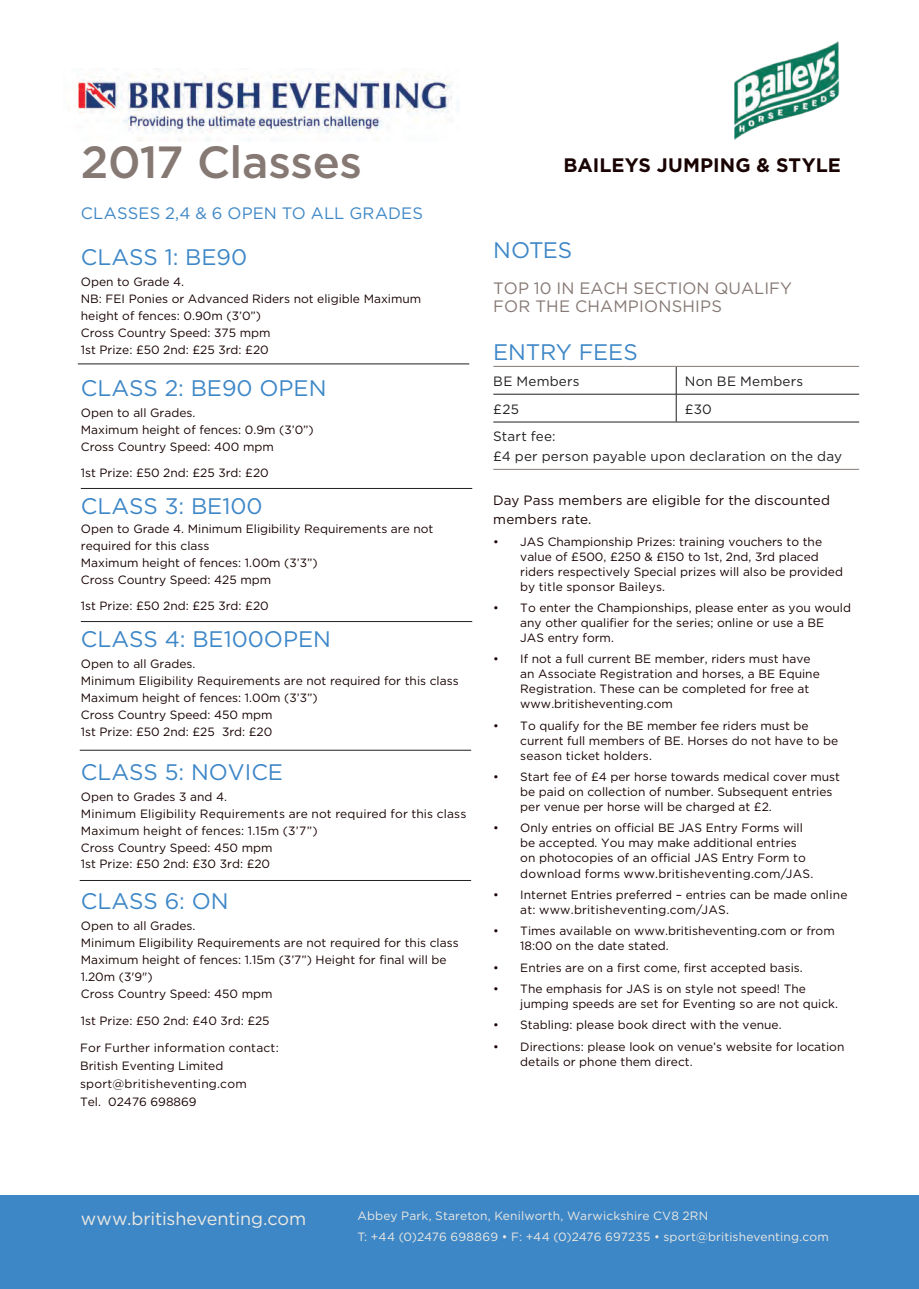
<style>
.page{position:relative;width:919px;height:1289px;background:#fff}
.page>*{position:absolute;margin:0;border:0;box-sizing:border-box;transform-origin:0 0}
.t1{font:500 45px "Gotham";letter-spacing:-.01em;color:#867974}
.t2{font:22.5px "Gotham";color:#3e87c7}
.t3{font:700 19.5px "Gotham";letter-spacing:.005em;color:#190303}
.t4{font:18px "Gotham";letter-spacing:-.005em;color:#ebe9e1}
.t5{font:16.5px/18px "Gotham";color:#867974}
.t6{font:16.5px "Gotham";letter-spacing:.01em;color:#3e87c7}
.t7{font:13.5px/19.5px "Gotham";letter-spacing:.015em;color:#231f20}
.t8{font:13.5px/19.5px "Gotham";letter-spacing:.01em;color:#190303}
.t9{font:12px/17px "Gotham";color:#190303}
.t10{font:12px/21px "Gotham";letter-spacing:.015em;color:#ebe9e1}
.t11{font:12px/18px "Gotham";letter-spacing:.02em;color:#190303}
</style>
<div class="page">
<hr style="left:493px;top:394px;width:183px;height:1px;background:#231f20">
<hr style="left:676px;top:394px;width:183px;height:1px;background:#231f20">
<svg style="left:676px;top:367px;width:1px;height:55px"></svg>
<hr style="left:493px;top:422px;width:183px;height:1px;background:#231f20">
<hr style="left:676px;top:422px;width:183px;height:1px;background:#231f20">
<hr style="left:493px;top:366px;width:183px;height:1px;background:#867974">
<hr style="left:676px;top:366px;width:183px;height:1px;background:#867974">
<hr style="left:493px;top:469px;width:183px;height:1px;background:#867974">
<hr style="left:676px;top:469px;width:183px;height:1px;background:#867974">
<hr style="left:81px;top:488px;width:391px;height:1px;background:#231f20">
<hr style="left:81px;top:621px;width:391px;height:1px;background:#231f20">
<div style="left:0;top:1195px;width:918px;height:93px;background:#3e87c7"></div>
<img style="left:77px;top:68px;width:375px;height:74px">
<img style="left:734px;top:42px;width:103px;height:83px">
<hr style="left:78px;top:363px;width:391px;height:1px;background:#231f20">
<hr style="left:80px;top:750px;width:391px;height:1px;background:#231f20">
<hr style="left:80px;top:880px;width:391px;height:1px;background:#231f20">
<h1 class="t1" style="left:81px;top:133px;width:283px">2017 Classes</h1>
<h3 class="t6" style="left:81px;top:202px;width:343px">CLASSES 2,4 &amp; 6 OPEN TO ALL GRADES</h3>
<h2 class="t2" style="left:81px;top:242px;width:168px">CLASS 1: BE90</h2>
<p class="t9" style="left:81px;top:273px;width:342px">Open to Grade 4.<br>NB: FEI Ponies or Advanced Riders not eligible Maximum height of fences: 0.90m (3’0”)<br>Cross Country Speed: 375 mpm<br>1st Prize: £50 2nd: £25 3rd: £20</p>
<h2 class="t2" style="left:81px;top:373px;width:247px">CLASS 2: BE90 OPEN</h2>
<p class="t9" style="left:81px;top:404px;width:234px">Open to all Grades.<br>Maximum height of fences: 0.9m (3’0”)<br>Cross Country Speed: 400 mpm</p>
<p class="t9" style="left:81px;top:464px;width:189px">1st Prize: £50 2nd: £25 3rd: £20</p>
<h2 class="t2" style="left:81px;top:492px;width:183px">CLASS 3: BE100</h2>
<p class="t9" style="left:81px;top:520px;width:354px">Open to Grade 4. Minimum Eligibility Requirements are not required for this class<br>Maximum height of fences: 1.00m (3’3”)<br>Cross Country Speed: 425 mpm</p>
<p class="t9" style="left:81px;top:596px;width:189px">1st Prize: £50 2nd: £25 3rd: £20</p>
<h2 class="t2" style="left:81px;top:625px;width:251px">CLASS 4: BE100OPEN</h2>
<p class="t9" style="left:81px;top:655px;width:379px">Open to all Grades.<br>Minimum Eligibility Requirements are not required for this class Maximum height of fences: 1.00m (3’3”)<br>Cross Country Speed: 450 mpm<br>1st Prize: £50 2nd: £25 3rd: £20</p>
<h2 class="t2" style="left:81px;top:757px;width:204px">CLASS 5: NOVICE</h2>
<p class="t9" style="left:81px;top:787px;width:387px">Open to Grades 3 and 4.<br>Minimum Eligibility Requirements are not required for this class Maximum height of fences: 1.15m (3’7”)<br>Cross Country Speed: 450 mpm<br>1st Prize: £50 2nd: £30 3rd: £20</p>
<h2 class="t2" style="left:81px;top:886px;width:149px">CLASS 6: ON</h2>
<p class="t9" style="left:81px;top:917px;width:379px">Open to all Grades.<br>Minimum Eligibility Requirements are not required for this class Maximum height of fences: 1.15m (3’7”) Height for final will be 1.20m (3'9")<br>Cross Country Speed: 450 mpm</p>
<p class="t9" style="left:81px;top:1012px;width:190px">1st Prize: £50 2nd: £40 3rd: £25</p>
<p class="t11" style="left:80px;top:1038px;width:200px">For Further information contact:<br>British Eventing Limited sport@britisheventing.com<br>Tel. 02476 698869</p>
<h3 class="t3" style="left:563px;top:152px;width:279px">BAILEYS JUMPING &amp; STYLE</h3>
<h2 class="t2" style="left:493px;top:235px;width:81px">NOTES</h2>
<h3 class="t5" style="left:493px;top:278px;width:300px">TOP 10 IN EACH SECTION QUALIFY<br>FOR THE CHAMPIONSHIPS</h3>
<h2 class="t2" style="left:493px;top:338px;width:146px">ENTRY FEES</h2>
<p class="t7" style="left:493px;top:371px;width:88px">BE Members</p>
<p class="t7" style="left:684px;top:371px;width:120px">Non BE Members</p>
<p class="t7" style="left:493px;top:399px;width:27px">£25</p>
<p class="t7" style="left:684px;top:399px;width:29px">£30</p>
<p class="t7" style="left:493px;top:426px;width:350px">Start fee:<br>£4 per person payable upon declaration on the day</p>
<p class="t8" style="left:493px;top:490px;width:338px">Day Pass members are eligible for the discounted members rate.</p>
<p class="t9" style="left:520px;top:533px;width:324px;line-height:15px;text-indent:-27px">• JAS Championship Prizes: training vouchers to the value of £500, £250 &amp; £150 to 1st, 2nd, 3rd placed riders respectively Special prizes will also be provided by title sponsor Baileys.</p>
<p class="t9" style="left:520px;top:600px;width:332px;line-height:15px;text-indent:-27px">• To enter the Championships, please enter as you would any other qualifier for the series; online or use a BE<br>JAS entry form.</p>
<p class="t9" style="left:520px;top:651px;width:301px;line-height:15px;text-indent:-27px">• If not a full current BE member, riders must have an Associate Registration and horses, a BE Equine Registration. These can be completed for free at www.britisheventing.com</p>
<p class="t9" style="left:520px;top:717px;width:319px;line-height:15px;text-indent:-27px">• To qualify for the BE member fee riders must be current full members of BE. Horses do not have to be season ticket holders.</p>
<p class="t9" style="left:520px;top:769px;width:321px;line-height:15px;text-indent:-27px">• Start fee of £4 per horse towards medical cover must be paid on collection of number. Subsequent entries per venue per horse will be charged at £2.</p>
<p class="t9" style="left:520px;top:820px;width:294px;line-height:15px;text-indent:-27px">• Only entries on official BE JAS Entry Forms will be accepted. You may make additional entries on photocopies of an official JAS Entry Form to download forms www.britisheventing.com/JAS.</p>
<p class="t9" style="left:520px;top:886px;width:328px;line-height:15px;text-indent:-27px">• Internet Entries preferred – entries can be made online at: www.britisheventing.com/JAS.</p>
<p class="t9" style="left:520px;top:923px;width:316px;line-height:15px;text-indent:-27px">• Times available on www.britisheventing.com or from<br>18:00 on the date stated.</p>
<p class="t9" style="left:493px;top:958px;width:311px">• Entries are on a first come, first accepted basis.</p>
<p class="t9" style="left:520px;top:980px;width:319px;line-height:15px;text-indent:-27px">• The emphasis for JAS is on style not speed! The jumping speeds are set for Eventing so are not quick.</p>
<p class="t9" style="left:493px;top:1016px;width:290px">• Stabling: please book direct with the venue.</p>
<p class="t9" style="left:520px;top:1038px;width:325px;line-height:15px;text-indent:-27px">• Directions: please look on venue’s website for location details or phone them direct.</p>
<h3 class="t4" style="left:81px;top:1206px;width:227px">www.britisheventing.com</h3>
<p class="t10" style="left:357px;top:1204px;width:473px">Abbey Park, Stareton, Kenilworth, Warwickshire CV8 2RN<br>T: +44 (0)2476 698869 • F: +44 (0)2476 697235 • sport@britisheventing.com</p>
</div>
